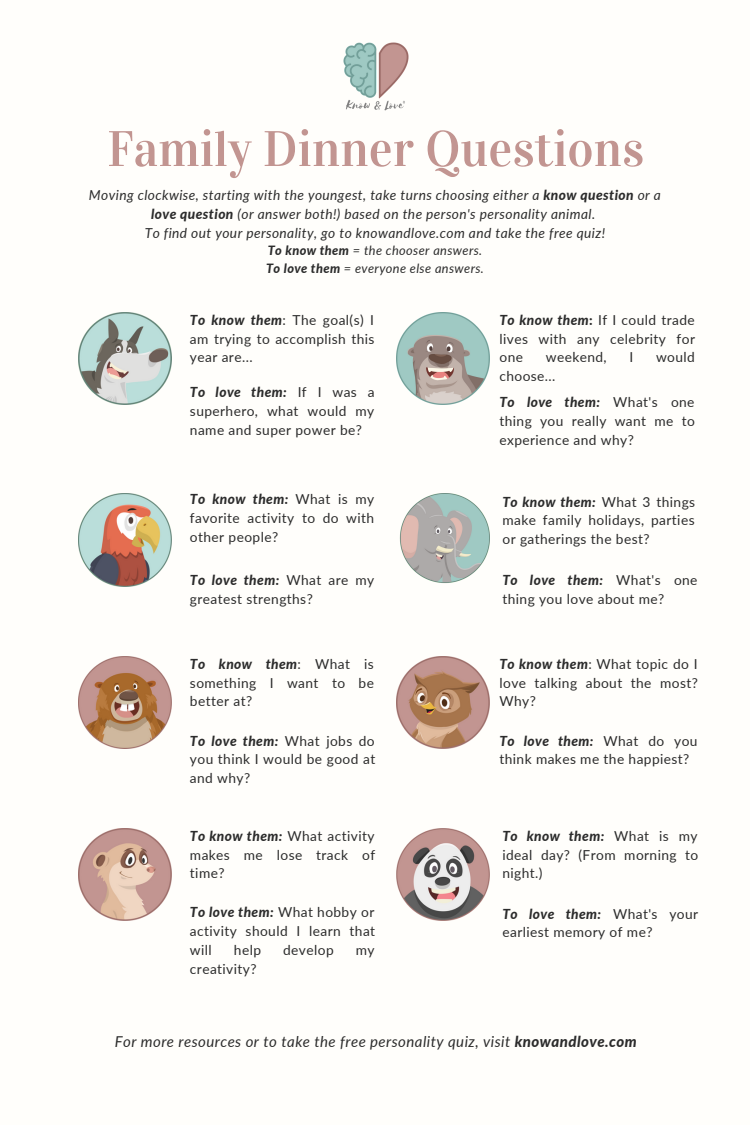
<style>
.page{position:relative;width:750px;height:1125px;background:#fffefb}
.page>*{position:absolute;margin:0;border:0;box-sizing:border-box;transform-origin:0 0}
.t1{font:50px "Vidaloka";color:#c29591}
.t2{font:italic 15px "Lato";letter-spacing:.03em;color:#2c2c2c}
.t3{font:13.75px/18.8px "Lato";letter-spacing:.03em;color:#2c2c2c;text-align:justify}
.t4{font:italic 13.75px/18.8px "Lato";letter-spacing:.03em;color:#2c2c2c;text-align:center}
.t5{font:italic 12.75px "Lato";letter-spacing:.03em;color:#2c2c2c}
.s1{font-weight:800}
.s2{font-weight:800;font-style:italic}
</style>
<div class="page">
<img style="left:78px;top:494px;width:94px;height:93px">
<img style="left:397px;top:828px;width:92px;height:93px">
<img style="left:397px;top:656px;width:92px;height:93px">
<img style="left:397px;top:312px;width:92px;height:93px">
<img style="left:78px;top:828px;width:93px;height:93px">
<img style="left:399px;top:494px;width:90px;height:89px">
<img style="left:78px;top:312px;width:93px;height:93px">
<img style="left:78px;top:656px;width:94px;height:93px">
<img style="left:343px;top:42px;width:66px;height:69px">
<p class="t1" style="left:107px;top:119px;width:538px">Family Dinner Questions</p>
<p class="t4" style="left:89px;top:185px;width:574px">Moving clockwise, starting with the youngest, take turns choosing either a <span class="s1">know question</span> or a <span class="s1">love question</span> (or answer both!) based on the person's personality animal.</p>
<p class="t4" style="left:145px;top:223px;width:462px">To find out your personality, go to knowandlove.com and take the free quiz!</p>
<p class="t5" style="left:268px;top:243px;width:216px"><span class="s1">To know them</span> = the chooser answers.</p>
<p class="t5" style="left:266px;top:261px;width:219px"><span class="s1">To love them</span> = everyone else answers.</p>
<p class="t3" style="left:190px;top:310px;width:186px"><span class="s2">To know them</span>: The goal(s) I am trying to accomplish this year are...</p>
<p class="t3" style="left:190px;top:382px;width:186px"><span class="s2">To love them:</span> If I was a superhero, what would my name and super power be?</p>
<p class="t3" style="left:499px;top:310px;width:197px"><span class="s2">To know them</span><span class="s1">:</span> If I could trade lives with any celebrity for one</p>
<p class="t3" style="left:546px;top:348px;width:62px">weekend,</p>
<p class="t3" style="left:629px;top:348px;width:5px">I</p>
<p class="t3" style="left:656px;top:348px;width:40px">would</p>
<p class="t3" style="left:499px;top:366px;width:58px">choose...</p>
<p class="t3" style="left:499px;top:393px;width:197px"><span class="s2">To love them:</span> What's one thing you really want me to experience and why?</p>
<p class="t3" style="left:190px;top:490px;width:186px"><span class="s2">To know them:</span> What is my favorite activity to do with other people?</p>
<p class="t3" style="left:502px;top:492px;width:194px"><span class="s2">To know them:</span> What 3 things make family holidays, parties or gatherings the best?</p>
<p class="t3" style="left:190px;top:570px;width:186px"><span class="s2">To love them:</span> What are my greatest strengths?</p>
<p class="t3" style="left:190px;top:654px;width:186px"><span class="s2">To know them</span>: What is something I want to be better at?</p>
<p class="t3" style="left:502px;top:570px;width:197px"><span class="s2">To love them:</span> What's one thing you love about me?</p>
<p class="t3" style="left:499px;top:654px;width:200px"><span class="s2">To know them</span>: What topic do I love talking about the most?<br>Why?</p>
<p class="t3" style="left:190px;top:731px;width:187px"><span class="s2">To love them:</span> What jobs do you think I would be good at and why?</p>
<p class="t3" style="left:499px;top:731px;width:200px"><span class="s2">To love them:</span> What do you think makes me the happiest?</p>
<p class="t3" style="left:190px;top:826px;width:187px"><span class="s2">To know them:</span> What activity makes me lose track of time?</p>
<p class="t3" style="left:190px;top:903px;width:187px"><span class="s2">To love them:</span> What hobby or activity should I learn that will</p>
<p class="t3" style="left:234px;top:940px;width:29px">help</p>
<p class="t3" style="left:283px;top:940px;width:52px">develop</p>
<p class="t3" style="left:356px;top:940px;width:20px">my</p>
<p class="t3" style="left:190px;top:959px;width:68px">creativity?</p>
<p class="t3" style="left:502px;top:826px;width:197px"><span class="s2">To know them:</span> What is my ideal day? (From morning to night.)</p>
<p class="t3" style="left:502px;top:904px;width:197px"><span class="s2">To love them:</span> What's your earliest memory of me?</p>
<p class="t2" style="left:115px;top:1032px;width:524px">For more resources or to take the free personality quiz, visit <span class="s1">knowandlove.com</span></p>
</div>
